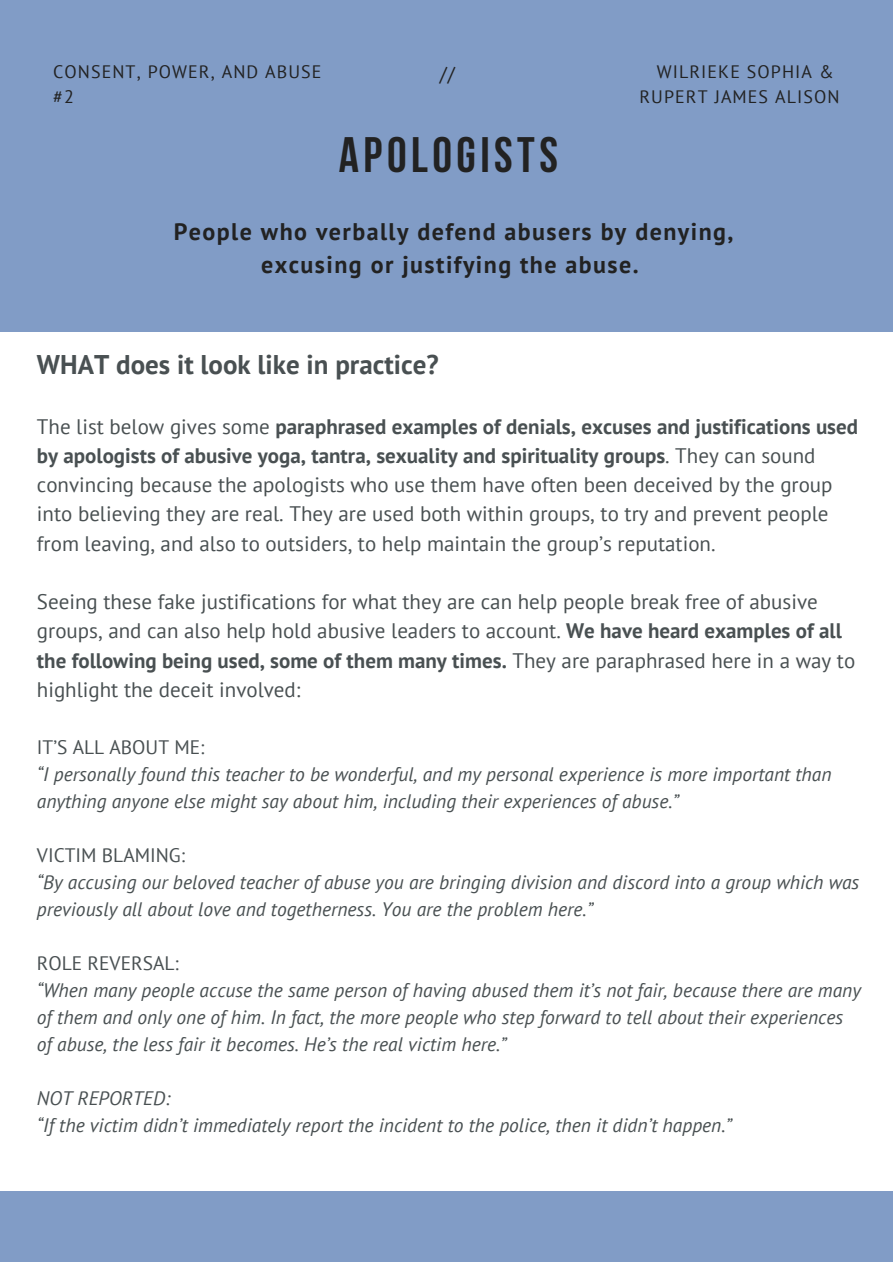
<style>
.page{position:relative;width:893px;height:1264px;background:#fff}
.page>*{position:absolute;margin:0;border:0;box-sizing:border-box;transform-origin:0 0}
.t1{font:700 49.65px "Bebas Neue";letter-spacing:.09em;color:#222}
.t2{font:700 27px "PT Sans";color:#495052}
.t3{font:700 24px/32.5px "PT Sans";letter-spacing:.06em;color:#222;text-align:center}
.t4{font:21px/29.2px "PT Sans";color:#495052}
.t5{font:19.8px "PT Sans";color:#222}
.t6{font:italic 19.5px/27px "PT Sans";color:#495052}
.t7{font:19.5px "PT Sans";color:#495052}
.t8{font:18px/24.8px "PT Sans";letter-spacing:.06em;color:#222}
.s1{font-weight:700}
</style>
<div class="page">
<div style="left:0;top:0;width:892px;height:332px;background:#819cc6"></div>
<div style="left:0;top:1191px;width:892px;height:71px;background:#819cc6"></div>
<p class="t8" style="left:53px;top:59px;width:270px">CONSENT, POWER, AND ABUSE #2</p>
<p class="t5" style="left:439px;top:61px;width:17px">//</p>
<h1 class="t1" style="left:339px;top:135px;width:220px">APOLOGISTS</h1>
<p class="t8" style="left:639px;top:59px;width:202px;text-indent:17px">WILRIEKE SOPHIA &amp;<br>RUPERT JAMES ALISON</p>
<p class="t3" style="left:174px;top:215px;width:561px">People who verbally defend abusers by denying, excusing or justifying the abuse.</p>
<p class="t2" style="left:37px;top:346px;width:403px">WHAT does it look like in practice?</p>
<p class="t4" style="left:37px;top:411px;width:822px">The list below gives some <span class="s1">paraphrased examples of denials, excuses and justifications used by apologists of abusive yoga, tantra, sexuality and spirituality groups</span>. They can sound convincing because the apologists who use them have often been deceived by the group into believing they are real. They are used both within groups, to try and prevent people from leaving, and also to outsiders, to help maintain the group’s reputation.</p>
<p class="t4" style="left:37px;top:586px;width:819px">Seeing these fake justifications for what they are can help people break free of abusive groups, and can also help hold abusive leaders to account. <span class="s1">We have heard examples of all the following being used, some of them many times.</span> They are paraphrased here in a way to highlight the deceit involved:</p>
<p class="t7" style="left:37px;top:734px;width:169px">IT’S ALL ABOUT ME:</p>
<p class="t6" style="left:37px;top:760px;width:796px">“I personally found this teacher to be wonderful, and my personal experience is more important than anything anyone else might say about him, including their experiences of abuse.”</p>
<p class="t7" style="left:37px;top:842px;width:150px">VICTIM BLAMING:</p>
<p class="t6" style="left:37px;top:868px;width:823px">“By accusing our beloved teacher of abuse you are bringing division and discord into a group which was previously all about love and togetherness. You are the problem here.”</p>
<p class="t7" style="left:37px;top:950px;width:143px">ROLE REVERSAL:</p>
<p class="t6" style="left:37px;top:976px;width:825px">“When many people accuse the same person of having abused them it’s not fair, because there are many of them and only one of him. In fact, the more people who step forward to tell about their experiences of abuse, the less fair it becomes. He’s the real victim here.”</p>
<p class="t6" style="left:37px;top:1084px;width:696px">NOT REPORTED:<br>“If the victim didn’t immediately report the incident to the police, then it didn’t happen.”</p>
</div>
